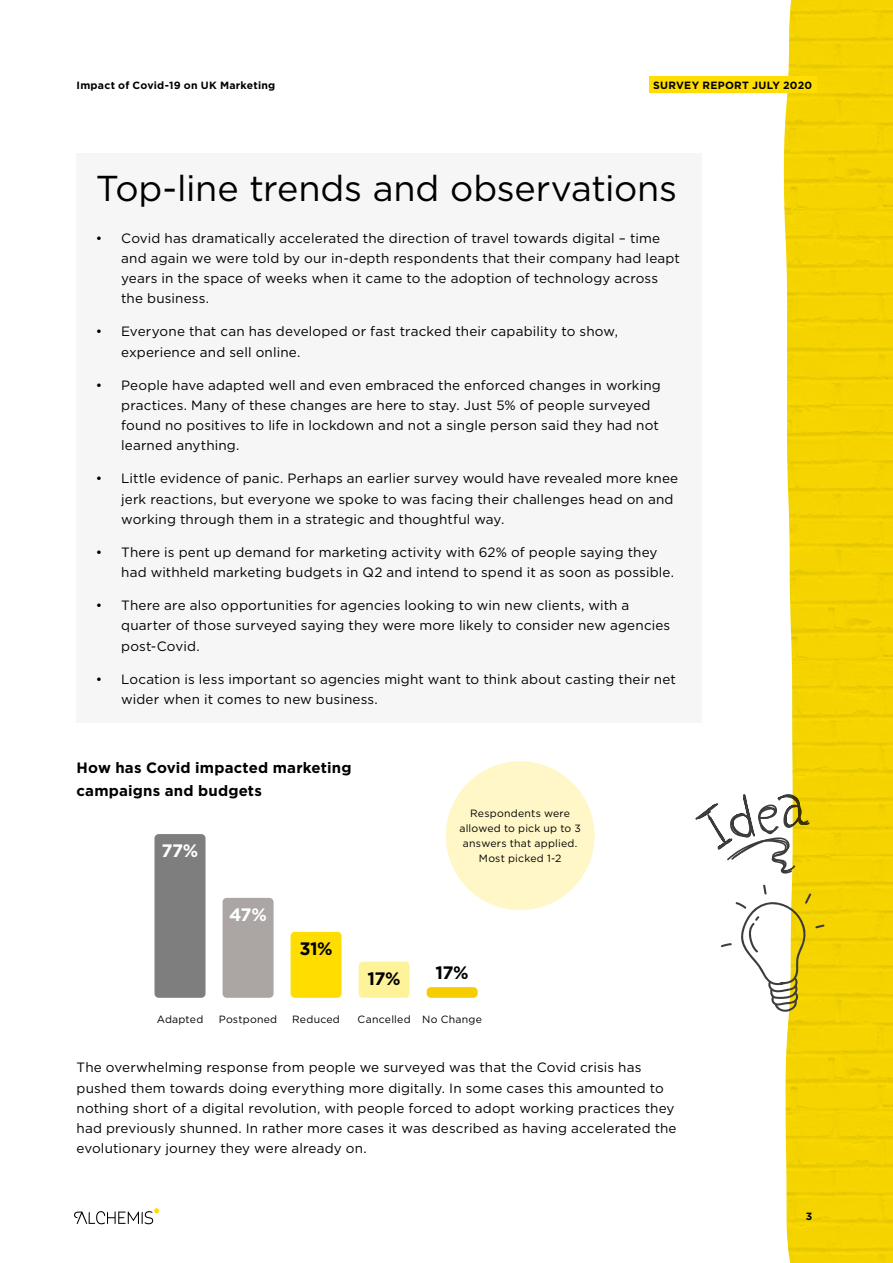
<style>
.page{position:relative;width:893px;height:1263px;background:#fff}
.page>*{position:absolute;margin:0;border:0;box-sizing:border-box;transform-origin:0 0}
.t1{font:36px "Gotham";letter-spacing:-.005em;color:#000}
.t2{font:700 18px "Gotham";color:#000}
.t3{font:700 18px "Gotham";color:#fff}
.t4{font:700 15px/22.5px "Gotham";letter-spacing:.01em;color:#000}
.t5{font:13.5px/20.2px "Gotham";letter-spacing:.01em;color:#000}
.t6{font:10.5px/15px "Gotham";letter-spacing:.02em;color:#000;text-align:center}
.t7{font:700 10.5px "Gotham";letter-spacing:.025em;color:#000}
</style>
<div class="page">
<img style="left:809px;top:0;width:84px;height:1263px">
<svg style="left:577px;top:0;width:232px;height:1263px"></svg>
<div style="left:649px;top:77px;width:167px;height:16px;background:#fd0"></div>
<svg style="left:74px;top:1208px;width:85px;height:16px"></svg>
<div style="left:77px;top:153px;width:625px;height:570px;background:#f6f6f6"></div>
<div style="left:446px;top:761px;width:149px;height:149px;background:#fff7c8;border-radius:50%"></div>
<div style="left:154px;top:834px;width:52px;height:164px;background:#7f7e7e;border-radius:4px"></div>
<div style="left:223px;top:898px;width:51px;height:100px;background:#aba5a4;border-radius:4px"></div>
<div style="left:291px;top:932px;width:51px;height:66px;background:#fd0;border-radius:4px"></div>
<div style="left:359px;top:962px;width:51px;height:36px;background:#fff39a;border-radius:4px"></div>
<div style="left:427px;top:987px;width:51px;height:11px;background:#f6cd00;border-radius:4px"></div>
<svg style="left:720px;top:884px;width:105px;height:128px"></svg>
<svg style="left:695px;top:794px;width:115px;height:80px"></svg>
<p class="t7" style="left:77px;top:79px;width:200px">Impact of Covid-19 on UK Marketing</p>
<p class="t7" style="left:653px;top:79px;width:160px">SURVEY REPORT JULY 2020</p>
<h1 class="t1" style="left:96px;top:165px;width:583px">Top-line trends and observations</h1>
<p class="t5" style="left:121px;top:227px;width:560px;text-indent:-26px">• Covid has dramatically accelerated the direction of travel towards digital – time and again we were told by our in-depth respondents that their company had leapt years in the space of weeks when it came to the adoption of technology across the business.</p>
<p class="t5" style="left:121px;top:321px;width:498px;text-indent:-26px">• Everyone that can has developed or fast tracked their capability to show, experience and sell online.</p>
<p class="t5" style="left:121px;top:374px;width:541px;text-indent:-26px">• People have adapted well and even embraced the enforced changes in working practices. Many of these changes are here to stay. Just 5% of people surveyed found no positives to life in lockdown and not a single person said they had not learned anything.</p>
<p class="t5" style="left:121px;top:468px;width:559px;text-indent:-26px">• Little evidence of panic. Perhaps an earlier survey would have revealed more knee jerk reactions, but everyone we spoke to was facing their challenges head on and working through them in a strategic and thoughtful way.</p>
<p class="t5" style="left:121px;top:542px;width:554px;text-indent:-26px">• There is pent up demand for marketing activity with 62% of people saying they had withheld marketing budgets in Q2 and intend to spend it as soon as possible.</p>
<p class="t5" style="left:121px;top:595px;width:551px;text-indent:-26px">• There are also opportunities for agencies looking to win new clients, with a quarter of those surveyed saying they were more likely to consider new agencies post-Covid.</p>
<p class="t5" style="left:121px;top:668px;width:556px;text-indent:-26px">• Location is less important so agencies might want to think about casting their net wider when it comes to new business.</p>
<p class="t4" style="left:77px;top:757px;width:277px">How has Covid impacted marketing campaigns and budgets</p>
<h2 class="t3" style="left:162px;top:839px;width:38px">77%</h2>
<p class="t6" style="left:459px;top:806px;width:123px">Respondents were allowed to pick up to 3 answers that applied.<br>Most picked 1-2</p>
<h2 class="t3" style="left:229px;top:902px;width:39px">47%</h2>
<h2 class="t2" style="left:299px;top:936px;width:35px">31%</h2>
<h2 class="t2" style="left:368px;top:966px;width:35px">17%</h2>
<h2 class="t2" style="left:436px;top:960px;width:35px">17%</h2>
<p class="t6" style="left:157px;top:1012px;width:48px">Adapted</p>
<p class="t6" style="left:219px;top:1012px;width:60px">Postponed</p>
<p class="t6" style="left:292px;top:1012px;width:49px">Reduced</p>
<p class="t6" style="left:358px;top:1012px;width:126px">Cancelled No Change</p>
<p class="t5" style="left:77px;top:1057px;width:602px">The overwhelming response from people we surveyed was that the Covid crisis has pushed them towards doing everything more digitally. In some cases this amounted to nothing short of a digital revolution, with people forced to adopt working practices they had previously shunned. In rather more cases it was described as having accelerated the evolutionary journey they were already on.</p>
<p class="t7" style="left:806px;top:1210px;width:8px">3</p>
</div>
